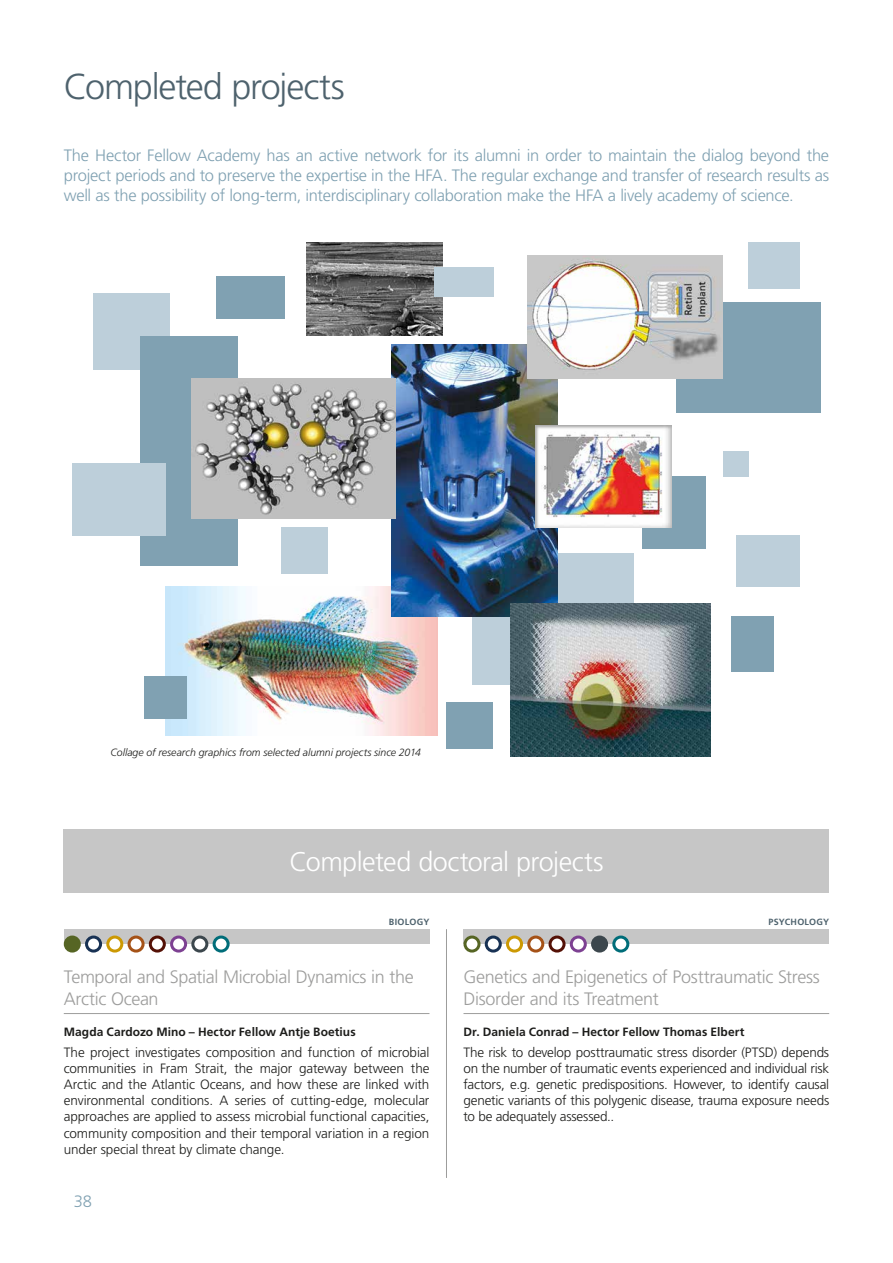
<style>
.page{position:relative;width:893px;height:1263px;background:#fff}
.page>*{position:absolute;margin:0;border:0;box-sizing:border-box;transform-origin:0 0}
.t1{font:300 36px "Frutiger LT Std";letter-spacing:-.035em;color:#4e626d}
.t2{font:300 27px "Frutiger LT Std";letter-spacing:-.02em;color:#fff}
.t3{font:300 18px/21.6px "Frutiger LT Std";letter-spacing:-.02em;color:#9d9d9c}
.t4{font:300 16.5px/19.8px "Frutiger LT Std";letter-spacing:-.015em;color:#80a1b2;text-align:justify}
.t5{font:300 13.5px/16.2px "Frutiger LT Std";letter-spacing:-.01em;color:#1d1d1b;text-align:justify}
.t6{font:700 12px "Frutiger LT Std";letter-spacing:.005em;color:#1d1d1b}
.t7{font:italic 300 10.5px "Frutiger LT Std";color:#1d1d1b}
.t8{font:700 9px "Frutiger LT Std";letter-spacing:.025em;color:#4e626d}
</style>
<div class="page">
<div style="left:64px;top:829px;width:765px;height:64px;background:#c6c6c6"></div>
<div style="left:748px;top:242px;width:51px;height:47px;background:#bdcfda"></div>
<div style="left:736px;top:536px;width:63px;height:51px;background:#bdcfda"></div>
<div style="left:723px;top:451px;width:25px;height:25px;background:#bdcfda"></div>
<div style="left:472px;top:553px;width:162px;height:132px;background:#bdcfda"></div>
<div style="left:94px;top:293px;width:76px;height:77px;background:#bdcfda"></div>
<div style="left:281px;top:527px;width:46px;height:47px;background:#bdcfda"></div>
<div style="left:217px;top:276px;width:68px;height:43px;background:#80a1b2"></div>
<div style="left:731px;top:617px;width:43px;height:55px;background:#80a1b2"></div>
<div style="left:676px;top:302px;width:145px;height:110px;background:#80a1b2"></div>
<div style="left:140px;top:336px;width:98px;height:230px;background:#80a1b2"></div>
<div style="left:642px;top:476px;width:64px;height:73px;background:#80a1b2"></div>
<img style="left:166px;top:587px;width:272px;height:149px">
<img style="left:391px;top:344px;width:166px;height:273px">
<img style="left:536px;top:425px;width:136px;height:102px">
<img style="left:510px;top:604px;width:200px;height:153px">
<img style="left:527px;top:255px;width:196px;height:123px">
<img style="left:306px;top:242px;width:136px;height:94px">
<img style="left:191px;top:378px;width:204px;height:141px">
<div style="left:72px;top:463px;width:94px;height:73px;background:#bdcfda"></div>
<div style="left:145px;top:676px;width:42px;height:43px;background:#80a1b2"></div>
<div style="left:446px;top:702px;width:47px;height:46px;background:#80a1b2"></div>
<div style="left:434px;top:267px;width:59px;height:30px;background:#bdcfda"></div>
<div style="left:64px;top:929px;width:365px;height:15px;background:#c6c6c6"></div>
<div style="left:463px;top:929px;width:366px;height:15px;background:#c6c6c6"></div>
<div style="left:65px;top:937px;width:14px;height:14px;background:#566524;border-radius:50%"></div>
<div style="left:64px;top:935px;width:17px;height:17px;border:3px solid #566524;border-radius:50%"></div>
<div style="left:465px;top:937px;width:14px;height:14px;background:#fff;border-radius:50%"></div>
<div style="left:463px;top:935px;width:17px;height:17px;border:3px solid #566524;border-radius:50%"></div>
<div style="left:87px;top:937px;width:14px;height:14px;background:#fff;border-radius:50%"></div>
<div style="left:85px;top:935px;width:17px;height:17px;border:3px solid #183254;border-radius:50%"></div>
<div style="left:486px;top:937px;width:14px;height:14px;background:#fff;border-radius:50%"></div>
<div style="left:485px;top:935px;width:17px;height:17px;border:3px solid #183254;border-radius:50%"></div>
<div style="left:108px;top:937px;width:14px;height:14px;background:#fff;border-radius:50%"></div>
<div style="left:106px;top:935px;width:17px;height:17px;border:3px solid #cc9903;border-radius:50%"></div>
<div style="left:507px;top:937px;width:14px;height:14px;background:#fff;border-radius:50%"></div>
<div style="left:506px;top:935px;width:17px;height:17px;border:3px solid #cc9903;border-radius:50%"></div>
<div style="left:129px;top:937px;width:14px;height:14px;background:#fff;border-radius:50%"></div>
<div style="left:128px;top:935px;width:17px;height:17px;border:3px solid #a55217;border-radius:50%"></div>
<div style="left:529px;top:937px;width:14px;height:14px;background:#fff;border-radius:50%"></div>
<div style="left:527px;top:935px;width:17px;height:17px;border:3px solid #a55217;border-radius:50%"></div>
<div style="left:150px;top:937px;width:14px;height:14px;background:#fff;border-radius:50%"></div>
<div style="left:149px;top:935px;width:17px;height:17px;border:3px solid #541106;border-radius:50%"></div>
<div style="left:550px;top:937px;width:14px;height:14px;background:#fff;border-radius:50%"></div>
<div style="left:549px;top:935px;width:17px;height:17px;border:3px solid #541106;border-radius:50%"></div>
<div style="left:172px;top:937px;width:14px;height:14px;background:#fff;border-radius:50%"></div>
<div style="left:170px;top:935px;width:17px;height:17px;border:3px solid #7d4192;border-radius:50%"></div>
<div style="left:571px;top:937px;width:14px;height:14px;background:#fff;border-radius:50%"></div>
<div style="left:570px;top:935px;width:17px;height:17px;border:3px solid #7d4192;border-radius:50%"></div>
<div style="left:193px;top:937px;width:14px;height:14px;background:#fff;border-radius:50%"></div>
<div style="left:191px;top:935px;width:17px;height:17px;border:3px solid #3c474d;border-radius:50%"></div>
<div style="left:593px;top:937px;width:14px;height:14px;background:#3c474d;border-radius:50%"></div>
<div style="left:591px;top:935px;width:17px;height:17px;border:3px solid #3c474d;border-radius:50%"></div>
<div style="left:214px;top:937px;width:14px;height:14px;background:#fff;border-radius:50%"></div>
<div style="left:213px;top:935px;width:17px;height:17px;border:3px solid #006d79;border-radius:50%"></div>
<div style="left:614px;top:937px;width:14px;height:14px;background:#fff;border-radius:50%"></div>
<div style="left:612px;top:935px;width:17px;height:17px;border:3px solid #006d79;border-radius:50%"></div>
<hr style="left:64px;top:1013px;width:365px;height:1px;background:#9d9d9c">
<hr style="left:463px;top:1013px;width:366px;height:1px;background:#9d9d9c">
<hr style="left:446px;top:929px;width:1px;height:249px;background:#9d9d9c">
<h1 class="t1" style="left:64px;top:66px;width:282px">Completed projects</h1>
<p class="t4" style="left:64px;top:146px;width:767px">The Hector Fellow Academy has an active network for its alumni in order to maintain the dialog beyond the project periods and to preserve the expertise in the HFA. The regular exchange and transfer of research results as well as the possibility of long-term, interdisciplinary collaboration make the HFA a lively academy of science.</p>
<p class="t7" style="left:111px;top:747px;width:312px">Collage of research graphics from selected alumni projects since 2014</p>
<h2 class="t2" style="left:289px;top:847px;width:316px">Completed doctoral projects</h2>
<p class="t8" style="left:389px;top:917px;width:42px">BIOLOGY</p>
<p class="t8" style="left:768px;top:917px;width:62px">PSYCHOLOGY</p>
<h3 class="t3" style="left:64px;top:966px;width:351px">Temporal and Spatial Microbial Dynamics in the<br>Arctic Ocean</h3>
<p class="t6" style="left:64px;top:1025px;width:293px">Magda Cardozo Mino – Hector Fellow Antje Boetius</p>
<p class="t5" style="left:64px;top:1044px;width:367px">The project investigates composition and function of microbial communities in Fram Strait, the major gateway between the Arctic and the Atlantic Oceans, and how these are linked with environmental conditions. A series of cutting-edge, molecular approaches are applied to assess microbial functional capacities, community composition and their temporal variation in a region under special threat by climate change.</p>
<p class="t4" style="left:74px;top:1192px;width:20px">38</p>
<h3 class="t3" style="left:463px;top:966px;width:358px">Genetics and Epigenetics of Posttraumatic Stress<br>Disorder and its Treatment</h3>
<p class="t6" style="left:463px;top:1025px;width:282px">Dr. Daniela Conrad – Hector Fellow Thomas Elbert</p>
<p class="t5" style="left:463px;top:1044px;width:367px">The risk to develop posttraumatic stress disorder (PTSD) depends on the number of traumatic events experienced and individual risk factors, e.g. genetic predispositions. However, to identify causal genetic variants of this polygenic disease, trauma exposure needs to be adequately assessed..</p>
</div>
